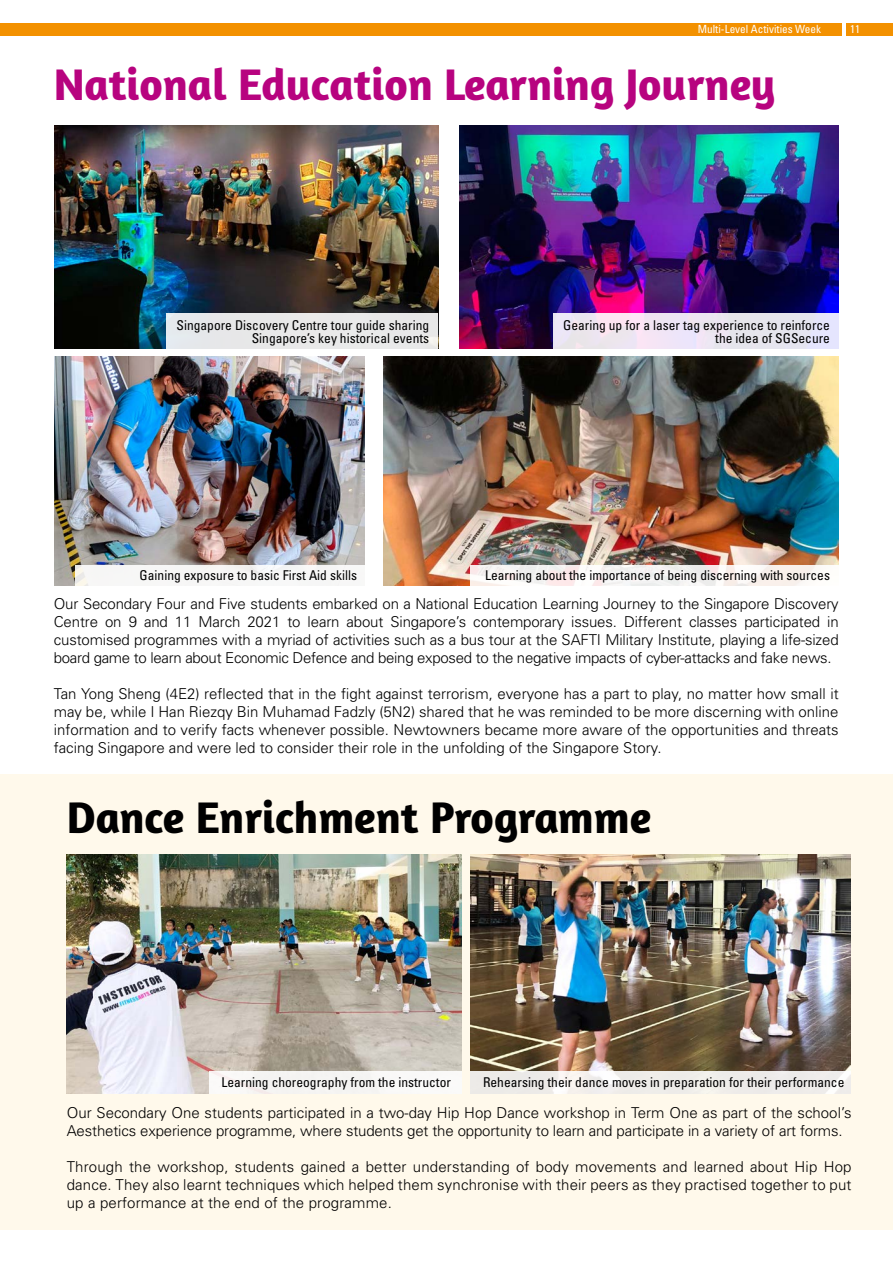
<style>
.page{position:relative;width:893px;height:1263px;background:#fff}
.page>*{position:absolute;margin:0;border:0;box-sizing:border-box;transform-origin:0 0}
.t1{font:700 45px "Amaranth";color:#b7037f}
.t2{font:700 45px "Amaranth";color:#000}
.t3{font:300 15px/18px "Univers";color:#000;text-align:justify}
.t4{font:condensed 13.5px/13.5px "Univers";color:#000;text-align:right}
.t5{font:condensed 11.25px "Univers";color:#fff}
</style>
<div class="page">
<div style="left:846px;top:23px;width:47px;height:13px;background:#f39100"></div>
<div style="left:0;top:23px;width:842px;height:13px;background:#f39100"></div>
<div style="left:0;top:774px;width:893px;height:456px;background:#fff9eb"></div>
<img style="left:67px;top:855px;width:395px;height:239px">
<img style="left:470px;top:855px;width:380px;height:216px">
<img style="left:54px;top:125px;width:384px;height:223px">
<img style="left:54px;top:357px;width:311px;height:229px">
<img style="left:459px;top:125px;width:380px;height:223px">
<img style="left:384px;top:357px;width:455px;height:229px">
<div style="left:167px;top:313px;width:271px;height:35px;background:#e8e8e9"></div>
<div style="left:76px;top:565px;width:289px;height:21px;background:#f7f7f6"></div>
<svg style="left:554px;top:313px;width:285px;height:35px;background:#ebe5f1"></svg>
<div style="left:470px;top:565px;width:369px;height:21px;background:linear-gradient(to right,#f5f1f1,#f9f5f1)"></div>
<div style="left:210px;top:1071px;width:252px;height:23px;background:#f6f5f4"></div>
<svg style="left:470px;top:1071px;width:381px;height:23px;fill:#eeece9"></svg>
<p class="t5" style="left:698px;top:22px;width:125px">Multi-Level Activities Week</p>
<p class="t5" style="left:850px;top:22px;width:11px">11</p>
<h1 class="t1" style="left:54px;top:56px;width:723px">National Education Learning Journey</h1>
<p class="t4" style="left:176px;top:318px;width:254px">Singapore Discovery Centre tour guide sharing<br>Singapore’s key historical events</p>
<p class="t4" style="left:563px;top:318px;width:268px">Gearing up for a laser tag experience to reinforce the idea of SGSecure</p>
<p class="t4" style="left:140px;top:568px;width:219px">Gaining exposure to basic First Aid skills</p>
<p class="t4" style="left:485px;top:568px;width:346px">Learning about the importance of being discerning with sources</p>
<p class="t3" style="left:54px;top:595px;width:786px">Our Secondary Four and Five students embarked on a National Education Learning Journey to the Singapore Discovery Centre on 9 and 11 March 2021 to learn about Singapore’s contemporary issues. Different classes participated in customised programmes with a myriad of activities such as a bus tour at the SAFTI Military Institute, playing a life-sized board game to learn about Economic Defence and being exposed to the negative impacts of cyber-attacks and fake news.</p>
<p class="t3" style="left:54px;top:685px;width:786px">Tan Yong Sheng (4E2) reflected that in the fight against terrorism, everyone has a part to play, no matter how small it may be, while I Han Riezqy Bin Muhamad Fadzly (5N2) shared that he was reminded to be more discerning with online information and to verify facts whenever possible. Newtowners became more aware of the opportunities and threats facing Singapore and were led to consider their role in the unfolding of the Singapore Story.</p>
<h1 class="t2" style="left:67px;top:788px;width:586px">Dance Enrichment Programme</h1>
<p class="t4" style="left:221px;top:1075px;width:231px">Learning choreography from the instructor</p>
<p class="t4" style="left:483px;top:1075px;width:363px">Rehearsing their dance moves in preparation for their performance</p>
<p class="t3" style="left:67px;top:1104px;width:786px">Our Secondary One students participated in a two-day Hip Hop Dance workshop in Term One as part of the school’s<br>Aesthetics experience programme, where students get the opportunity to learn and participate in a variety of art forms.</p>
<p class="t3" style="left:67px;top:1158px;width:786px">Through the workshop, students gained a better understanding of body movements and learned about Hip Hop dance. They also learnt techniques which helped them synchronise with their peers as they practised together to put up a performance at the end of the programme.</p>
</div>
